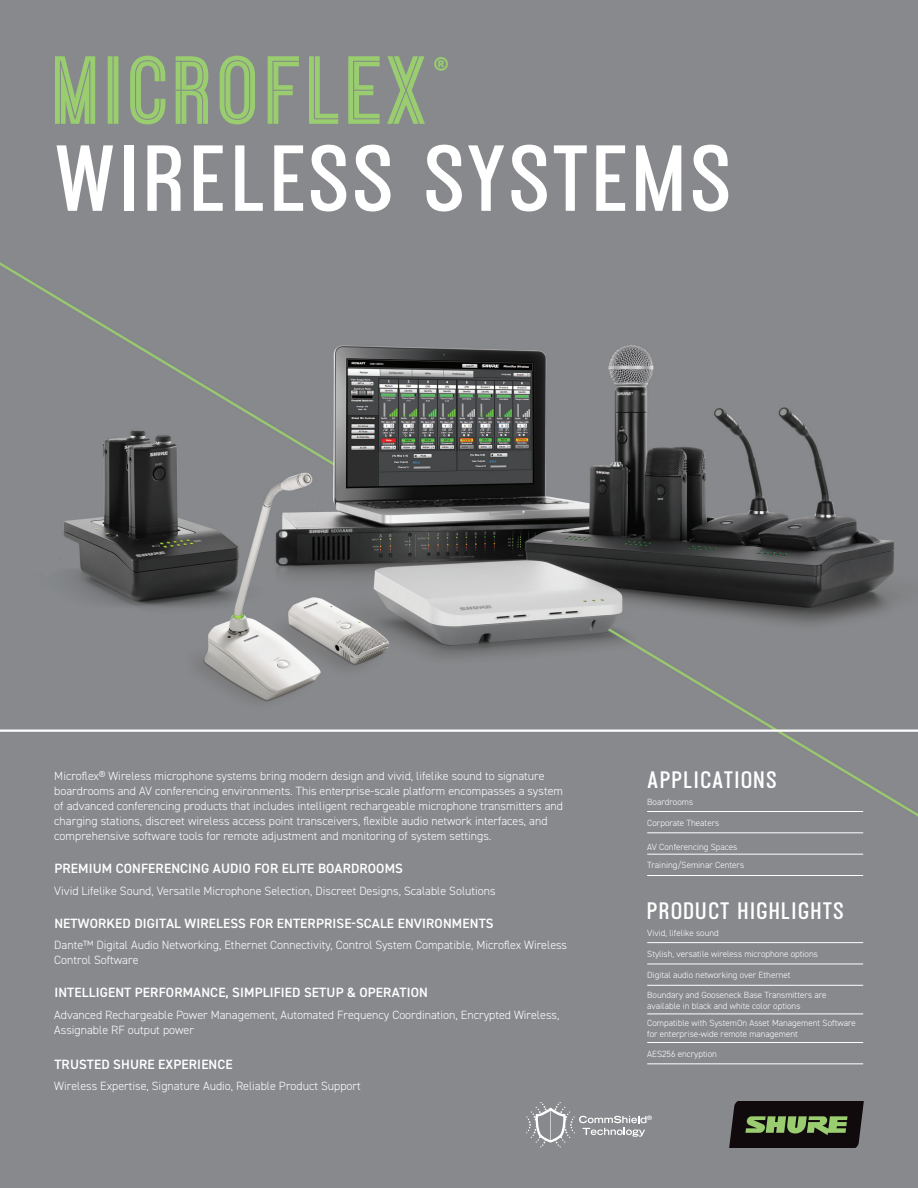
<style>
.page{position:relative;width:918px;height:1188px;background:#fff}
.page>*{position:absolute;margin:0;border:0;box-sizing:border-box;transform-origin:0 0}
.t1{font:700 82.5px "Ostrich Proper";letter-spacing:-.005em;color:#fff}
.t2{font:82.5px "Ostrich Proper Inline Open";letter-spacing:.07em;color:#99cd6f}
.t3{font:700 26.25px "DIN2014";color:#99cd6f}
.t4{font:700 21px "Ostrich Proper";letter-spacing:.03em;color:#fff}
.t5{font:600 13.5px "DIN2014";letter-spacing:.01em;color:#fff}
.t6{font:300 12px/15px "DIN2014";color:#fff}
.t7{font:300 9px/18.5px "DIN2014";color:#fff}
.t8{font:6.15px "Trade Gothic LT Std Bd 2";color:#fff}
</style>
<div class="page">
<img style="left:0;top:0;width:918px;height:1188px">
<svg style="left:526px;top:1102px;width:120px;height:46px;background:#96989a"></svg>
<hr style="left:647px;top:811px;width:216px;height:1px;background:#fff">
<hr style="left:647px;top:832px;width:216px;height:1px;background:#fff">
<hr style="left:647px;top:854px;width:216px;height:1px;background:#fff">
<hr style="left:647px;top:875px;width:216px;height:1px;background:#fff">
<hr style="left:647px;top:942px;width:216px;height:1px;background:#fff">
<hr style="left:647px;top:964px;width:216px;height:1px;background:#fff">
<hr style="left:647px;top:985px;width:216px;height:1px;background:#fff">
<hr style="left:647px;top:1014px;width:216px;height:1px;background:#fff">
<hr style="left:647px;top:1042px;width:216px;height:1px;background:#fff">
<hr style="left:647px;top:1063px;width:216px;height:1px;background:#fff">
<svg style="left:729px;top:1102px;width:135px;height:46px;background:#323826"></svg>
<h1 class="t2" style="left:54px;top:40px;width:374px">MICROFLEX</h1>
<h2 class="t3" style="left:434px;top:51px;width:16px">®</h2>
<h1 class="t1" style="left:54px;top:126px;width:682px">WIRELESS SYSTEMS</h1>
<p class="t6" style="left:54px;top:769px;width:510px">Microflex® Wireless microphone systems bring modern design and vivid, lifelike sound to signature boardrooms and AV conferencing environments. This enterprise-scale platform encompasses a system of advanced conferencing products that includes intelligent rechargeable microphone transmitters and charging stations, discreet wireless access point transceivers, flexible audio network interfaces, and comprehensive software tools for remote adjustment and monitoring of system settings.</p>
<p class="t5" style="left:54px;top:860px;width:350px">PREMIUM CONFERENCING AUDIO FOR ELITE BOARDROOMS</p>
<p class="t6" style="left:54px;top:883px;width:443px">Vivid Lifelike Sound, Versatile Microphone Selection, Discreet Designs, Scalable Solutions</p>
<p class="t5" style="left:54px;top:914px;width:441px">NETWORKED DIGITAL WIRELESS FOR ENTERPRISE-SCALE ENVIRONMENTS</p>
<p class="t6" style="left:54px;top:938px;width:514px">Dante™ Digital Audio Networking, Ethernet Connectivity, Control System Compatible, Microflex Wireless<br>Control Software</p>
<p class="t5" style="left:54px;top:984px;width:375px">INTELLIGENT PERFORMANCE, SIMPLIFIED SETUP &amp; OPERATION</p>
<p class="t6" style="left:54px;top:1007px;width:507px">Advanced Rechargeable Power Management, Automated Frequency Coordination, Encrypted Wireless,<br>Assignable RF output power</p>
<p class="t5" style="left:54px;top:1055px;width:180px">TRUSTED SHURE EXPERIENCE</p>
<p class="t6" style="left:54px;top:1079px;width:308px">Wireless Expertise, Signature Audio, Reliable Product Support</p>
<h3 class="t4" style="left:647px;top:766px;width:132px">APPLICATIONS</h3>
<p class="t7" style="left:647px;top:793px;width:47px">Boardrooms</p>
<p class="t7" style="left:647px;top:813px;width:74px">Corporate Theaters</p>
<p class="t7" style="left:647px;top:838px;width:98px">AV Conferencing Spaces<br>Training/Seminar Centers</p>
<h3 class="t4" style="left:647px;top:897px;width:199px">PRODUCT HIGHLIGHTS</h3>
<p class="t7" style="left:647px;top:924px;width:73px">Vivid, lifelike sound</p>
<p class="t7" style="left:647px;top:945px;width:172px">Stylish, versatile wireless microphone options</p>
<p class="t7" style="left:647px;top:965px;width:181px;line-height:19.5px">Digital audio networking over Ethernet<br>Boundary and Gooseneck Base Transmitters are</p>
<p class="t7" style="left:647px;top:997px;width:210px;line-height:17.9px">available in black and white color options<br>Compatible with SystemOn Asset Management Software</p>
<p class="t7" style="left:647px;top:1024px;width:152px;line-height:19.6px">for enterprise-wide remote management<br>AES256 encryption</p>
<p class="t8" style="left:647px;top:1114px;width:6px">®</p>
</div>
